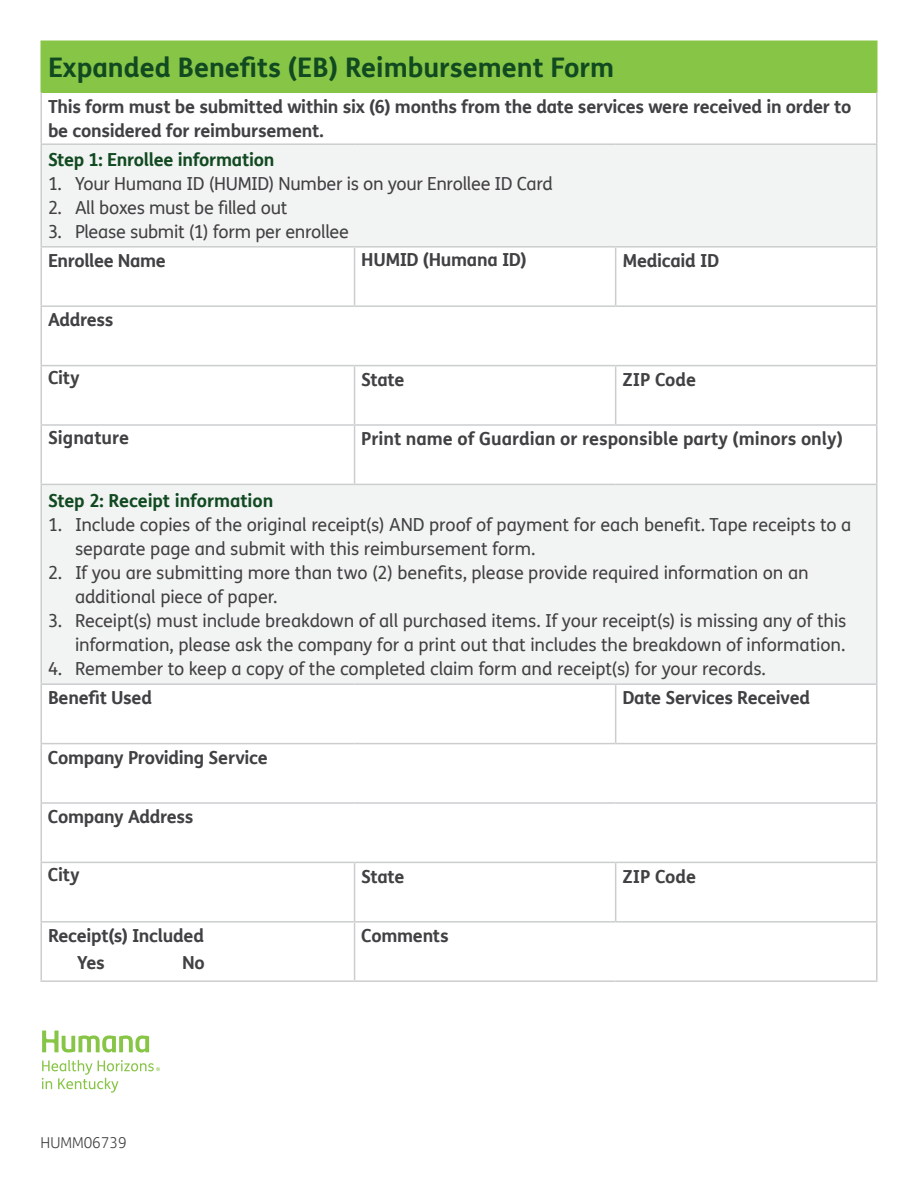
<style>
.page{position:relative;width:918px;height:1188px;background:#fff}
.page>*{position:absolute;margin:0;border:0;box-sizing:border-box;transform-origin:0 0}
.t1{font:700 27px "FS Humana";color:#114a21}
.t2{font:18px/24px "FS Humana";letter-spacing:-.01em;color:#414042}
.t3{font:700 18px/24px "FS Humana";letter-spacing:-.015em;color:#414042}
.t4{font:700 18px "FS Humana";letter-spacing:-.015em;color:#114a21}
.t5{font:300 15px "FS Humana";color:#414042}
</style>
<div class="page">
<div style="left:41px;top:41px;width:836px;height:52px;background:#87c546"></div>
<svg style="left:42px;top:145px;width:834px;height:538px;fill:#f2f3f3"></svg>
<hr style="left:40px;top:40px;width:315px;height:2px;background:#87c546">
<hr style="left:40px;top:42px;width:2px;height:51px;background:#87c546">
<hr style="left:355px;top:40px;width:261px;height:2px;background:#87c546">
<hr style="left:616px;top:40px;width:261px;height:2px;background:#87c546">
<hr style="left:876px;top:42px;width:2px;height:51px;background:#87c546">
<hr style="left:40px;top:93px;width:2px;height:50px;background:#cbcdce">
<hr style="left:876px;top:93px;width:2px;height:50px;background:#cbcdce">
<hr style="left:40px;top:143px;width:315px;height:2px;background:#cbcdce">
<hr style="left:40px;top:145px;width:2px;height:101px;background:#cbcdce">
<hr style="left:355px;top:143px;width:261px;height:2px;background:#cbcdce">
<hr style="left:616px;top:143px;width:261px;height:2px;background:#cbcdce">
<hr style="left:876px;top:145px;width:2px;height:101px;background:#cbcdce">
<hr style="left:40px;top:246px;width:315px;height:2px;background:#cbcdce">
<hr style="left:40px;top:248px;width:2px;height:57px;background:#cbcdce">
<hr style="left:355px;top:246px;width:261px;height:2px;background:#cbcdce">
<hr style="left:354px;top:248px;width:1px;height:57px;background:#cbcdce">
<hr style="left:616px;top:246px;width:261px;height:2px;background:#cbcdce">
<hr style="left:615px;top:248px;width:1px;height:57px;background:#cbcdce">
<hr style="left:876px;top:248px;width:2px;height:57px;background:#cbcdce">
<hr style="left:40px;top:305px;width:315px;height:2px;background:#cbcdce">
<hr style="left:40px;top:307px;width:2px;height:58px;background:#cbcdce">
<hr style="left:355px;top:305px;width:261px;height:2px;background:#cbcdce">
<hr style="left:616px;top:305px;width:261px;height:2px;background:#cbcdce">
<hr style="left:876px;top:307px;width:2px;height:58px;background:#cbcdce">
<hr style="left:40px;top:365px;width:315px;height:1px;background:#cbcdce">
<hr style="left:40px;top:366px;width:2px;height:58px;background:#cbcdce">
<hr style="left:355px;top:365px;width:261px;height:1px;background:#cbcdce">
<hr style="left:354px;top:366px;width:1px;height:58px;background:#cbcdce">
<hr style="left:616px;top:365px;width:261px;height:1px;background:#cbcdce">
<hr style="left:615px;top:366px;width:1px;height:58px;background:#cbcdce">
<hr style="left:876px;top:366px;width:2px;height:58px;background:#cbcdce">
<hr style="left:40px;top:424px;width:315px;height:2px;background:#cbcdce">
<hr style="left:40px;top:426px;width:2px;height:58px;background:#cbcdce">
<hr style="left:355px;top:424px;width:261px;height:2px;background:#cbcdce">
<hr style="left:354px;top:426px;width:1px;height:58px;background:#cbcdce">
<hr style="left:616px;top:424px;width:261px;height:2px;background:#cbcdce">
<hr style="left:876px;top:426px;width:2px;height:58px;background:#cbcdce">
<hr style="left:40px;top:484px;width:315px;height:1px;background:#cbcdce">
<hr style="left:40px;top:485px;width:2px;height:198px;background:#cbcdce">
<hr style="left:355px;top:484px;width:261px;height:1px;background:#cbcdce">
<hr style="left:616px;top:484px;width:261px;height:1px;background:#cbcdce">
<hr style="left:876px;top:485px;width:2px;height:198px;background:#cbcdce">
<hr style="left:40px;top:683px;width:315px;height:2px;background:#cbcdce">
<hr style="left:40px;top:685px;width:2px;height:58px;background:#cbcdce">
<hr style="left:355px;top:683px;width:261px;height:2px;background:#cbcdce">
<hr style="left:616px;top:683px;width:261px;height:2px;background:#cbcdce">
<hr style="left:615px;top:685px;width:1px;height:58px;background:#cbcdce">
<hr style="left:876px;top:685px;width:2px;height:58px;background:#cbcdce">
<hr style="left:40px;top:743px;width:315px;height:1px;background:#cbcdce">
<hr style="left:40px;top:744px;width:2px;height:58px;background:#cbcdce">
<hr style="left:355px;top:743px;width:261px;height:1px;background:#cbcdce">
<hr style="left:616px;top:743px;width:261px;height:1px;background:#cbcdce">
<hr style="left:876px;top:744px;width:2px;height:58px;background:#cbcdce">
<hr style="left:40px;top:802px;width:315px;height:2px;background:#cbcdce">
<hr style="left:40px;top:804px;width:2px;height:58px;background:#cbcdce">
<hr style="left:355px;top:802px;width:261px;height:2px;background:#cbcdce">
<hr style="left:616px;top:802px;width:261px;height:2px;background:#cbcdce">
<hr style="left:876px;top:804px;width:2px;height:58px;background:#cbcdce">
<hr style="left:40px;top:862px;width:315px;height:1px;background:#cbcdce">
<hr style="left:40px;top:863px;width:2px;height:58px;background:#cbcdce">
<hr style="left:355px;top:862px;width:261px;height:1px;background:#cbcdce">
<hr style="left:354px;top:863px;width:1px;height:58px;background:#cbcdce">
<hr style="left:616px;top:862px;width:261px;height:1px;background:#cbcdce">
<hr style="left:615px;top:863px;width:1px;height:58px;background:#cbcdce">
<hr style="left:876px;top:863px;width:2px;height:58px;background:#cbcdce">
<hr style="left:40px;top:921px;width:315px;height:2px;background:#cbcdce">
<hr style="left:40px;top:923px;width:2px;height:57px;background:#cbcdce">
<hr style="left:355px;top:921px;width:261px;height:2px;background:#cbcdce">
<hr style="left:354px;top:923px;width:1px;height:57px;background:#cbcdce">
<hr style="left:616px;top:921px;width:261px;height:2px;background:#cbcdce">
<hr style="left:876px;top:923px;width:2px;height:57px;background:#cbcdce">
<hr style="left:40px;top:980px;width:315px;height:2px;background:#cbcdce">
<hr style="left:355px;top:980px;width:261px;height:2px;background:#cbcdce">
<hr style="left:616px;top:980px;width:261px;height:2px;background:#cbcdce">
<svg style="left:42px;top:1031px;width:107px;height:22px"></svg>
<svg style="left:42px;top:1060px;width:118px;height:33px"></svg>
<p class="t1" style="left:48px;top:47px;width:568px">Expanded Benefits (EB) Reimbursement Form</p>
<p class="t3" style="left:48px;top:94px;width:805px">This form must be submitted within six (6) months from the date services were received in order to be considered for reimbursement.</p>
<p class="t4" style="left:48px;top:146px;width:228px">Step 1: Enrollee information</p>
<p class="t2" style="left:48px;top:172px;width:506px">1. Your Humana ID (HUMID) Number is on your Enrollee ID Card</p>
<p class="t2" style="left:48px;top:196px;width:241px">2. All boxes must be filled out</p>
<p class="t2" style="left:48px;top:220px;width:303px">3. Please submit (1) form per enrollee</p>
<p class="t3" style="left:48px;top:248px;width:120px">Enrollee Name</p>
<p class="t3" style="left:361px;top:246px;width:167px">HUMID (Humana ID)</p>
<p class="t3" style="left:622px;top:248px;width:98px">Medicaid ID</p>
<p class="t3" style="left:48px;top:307px;width:67px">Address</p>
<p class="t3" style="left:48px;top:365px;width:33px">City</p>
<p class="t3" style="left:361px;top:367px;width:45px">State</p>
<p class="t3" style="left:622px;top:367px;width:75px">ZIP Code</p>
<p class="t3" style="left:48px;top:424px;width:83px">Signature</p>
<p class="t3" style="left:361px;top:426px;width:483px">Print name of Guardian or responsible party (minors only)</p>
<p class="t4" style="left:48px;top:487px;width:227px">Step 2: Receipt information</p>
<p class="t2" style="left:75px;top:512px;width:778px;text-indent:-27px">1. Include copies of the original receipt(s) AND proof of payment for each benefit. Tape receipts to a separate page and submit with this reimbursement form.</p>
<p class="t2" style="left:75px;top:560px;width:735px;text-indent:-27px">2. If you are submitting more than two (2) benefits, please provide required information on an additional piece of paper.</p>
<p class="t2" style="left:48px;top:608px;width:800px;text-align:right">3. Receipt(s) must include breakdown of all purchased items. If your receipt(s) is missing any of this information, please ask the company for a print out that includes the breakdown of information.</p>
<p class="t2" style="left:48px;top:656px;width:719px">4. Remember to keep a copy of the completed claim form and receipt(s) for your records.</p>
<p class="t3" style="left:48px;top:685px;width:106px">Benefit Used</p>
<p class="t3" style="left:622px;top:685px;width:189px">Date Services Received</p>
<p class="t3" style="left:48px;top:745px;width:221px">Company Providing Service</p>
<p class="t3" style="left:48px;top:804px;width:147px">Company Address</p>
<p class="t3" style="left:48px;top:862px;width:33px">City</p>
<p class="t3" style="left:361px;top:863px;width:45px">State</p>
<p class="t3" style="left:622px;top:863px;width:75px">ZIP Code</p>
<p class="t3" style="left:48px;top:923px;width:158px">Receipt(s) Included</p>
<p class="t3" style="left:77px;top:950px;width:29px">Yes</p>
<p class="t3" style="left:182px;top:950px;width:24px">No</p>
<p class="t5" style="left:40px;top:1132px;width:88px">HUMM06739</p>
<p class="t3" style="left:361px;top:923px;width:89px">Comments</p>
</div>
